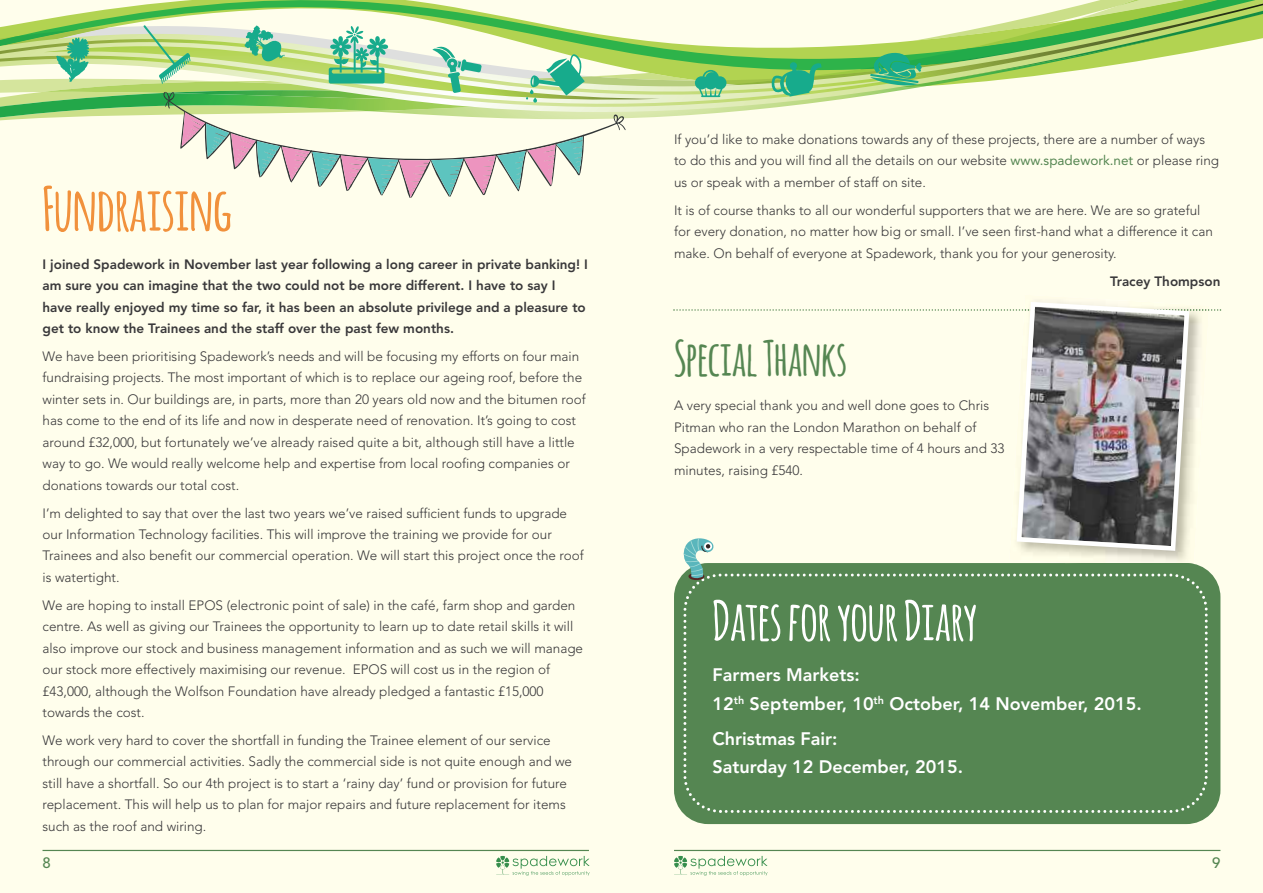
<style>
.page{position:relative;width:1263px;height:893px;background:#fff}
.page>*{position:absolute;margin:0;border:0;box-sizing:border-box;transform-origin:0 0}
.t1{font:700 60px "Amatic";color:#f1913c}
.t2{font:700 54px "Amatic";color:#fff}
.t3{font:700 48px "Amatic";color:#558652}
.t4{font:800 18px/28.7px "Avenir";color:#fff}
.t5{font:500 15px "Avenir";color:#558652}
.t6{font:300 13.5px/21.5px "Avenir";color:#39383a}
.t7{font:800 13.5px/21.5px "Avenir";color:#39383a}
.s1{font-weight:400;color:#558652}
</style>
<div class="page">
<div style="left:0;top:198px;width:1263px;height:695px;background:#fffeec"></div>
<hr style="left:43px;top:850px;width:546px;height:1px;background:#558652">
<svg style="left:496px;top:856px;width:94px;height:20px;background:#dbeacf"></svg>
<hr style="left:674px;top:850px;width:546px;height:1px;background:#558652">
<svg style="left:674px;top:856px;width:93px;height:20px;background:#dbe9cf"></svg>
<svg style="left:0;top:0;width:1263px;height:198px;background:#d7e9c0"></svg>
<div style="left:674px;top:563px;width:546px;height:261px;background:#558652;border-radius:34px"></div>
<svg style="left:682px;top:579px;width:526px;height:235px"></svg>
<svg style="left:1014px;top:299px;width:178px;height:8px"></svg>
<svg style="left:673px;top:307px;width:548px;height:272px;background:#d4d6c7"></svg>
<h1 class="t1" style="left:43px;top:175px;width:191px">Fundraising</h1>
<p class="t7" style="left:43px;top:253px;width:547px">I joined Spadework in November last year following a long career in private banking! I am sure you can imagine that the two could not be more different. I have to say I have really enjoyed my time so far, it has been an absolute privilege and a pleasure to get to know the Trainees and the staff over the past few months.</p>
<p class="t6" style="left:43px;top:345px;width:545px">We have been prioritising Spadework’s needs and will be focusing my efforts on four main fundraising projects. The most important of which is to replace our ageing roof, before the winter sets in. Our buildings are, in parts, more than 20 years old now and the bitumen roof has come to the end of its life and now in desperate need of renovation. It’s going to cost around £32,000, but fortunately we’ve already raised quite a bit, although still have a little way to go. We would really welcome help and expertise from local roofing companies or donations towards our total cost.</p>
<p class="t6" style="left:43px;top:502px;width:543px">I’m delighted to say that over the last two years we’ve raised sufficient funds to upgrade our Information Technology facilities. This will improve the training we provide for our Trainees and also benefit our commercial operation. We will start this project once the roof is watertight.</p>
<p class="t6" style="left:43px;top:594px;width:542px">We are hoping to install EPOS (electronic point of sale) in the café, farm shop and garden centre. As well as giving our Trainees the opportunity to learn up to date retail skills it will also improve our stock and business management information and as such we will manage our stock more effectively maximising our revenue. EPOS will cost us in the region of £43,000, although the Wolfson Foundation have already pledged a fantastic £15,000 towards the cost.</p>
<p class="t6" style="left:43px;top:730px;width:531px">We work very hard to cover the shortfall in funding the Trainee element of our service through our commercial activities. Sadly the commercial side is not quite enough and we still have a shortfall. So our 4th project is to start a ‘rainy day’ fund or provision for future replacement. This will help us to plan for major repairs and future replacement for items such as the roof and wiring.</p>
<p class="t6" style="left:674px;top:129px;width:547px">If you’d like to make donations towards any of these projects, there are a number of ways to do this and you will find all the details on our website <span class="s1">www.spadework.net</span> or please ring us or speak with a member of staff on site.</p>
<p class="t6" style="left:674px;top:199px;width:540px">It is of course thanks to all our wonderful supporters that we are here. We are so grateful for every donation, no matter how big or small. I’ve seen first-hand what a difference it can make. On behalf of everyone at Spadework, thank you for your generosity.</p>
<p class="t7" style="left:1110px;top:270px;width:112px">Tracey Thompson</p>
<h3 class="t3" style="left:674px;top:331px;width:174px">Special Thanks</h3>
<p class="t6" style="left:674px;top:395px;width:332px">A very special thank you and well done goes to Chris Pitman who ran the London Marathon on behalf of Spadework in a very respectable time of 4 hours and 33 minutes, raising £540.</p>
<h2 class="t2" style="left:713px;top:590px;width:266px">Dates for your Diary</h2>
<h3 class="t4" style="left:713px;top:660px;width:431px">Farmers Markets:<br>12<sup>th</sup> September, 10<sup>th</sup> October, 14 November, 2015.</h3>
<h3 class="t4" style="left:713px;top:724px;width:252px">Christmas Fair:<br>Saturday 12 December, 2015.</h3>
<p class="t5" style="left:43px;top:857px;width:10px">8</p>
<p class="t5" style="left:1212px;top:857px;width:10px">9</p>
</div>
